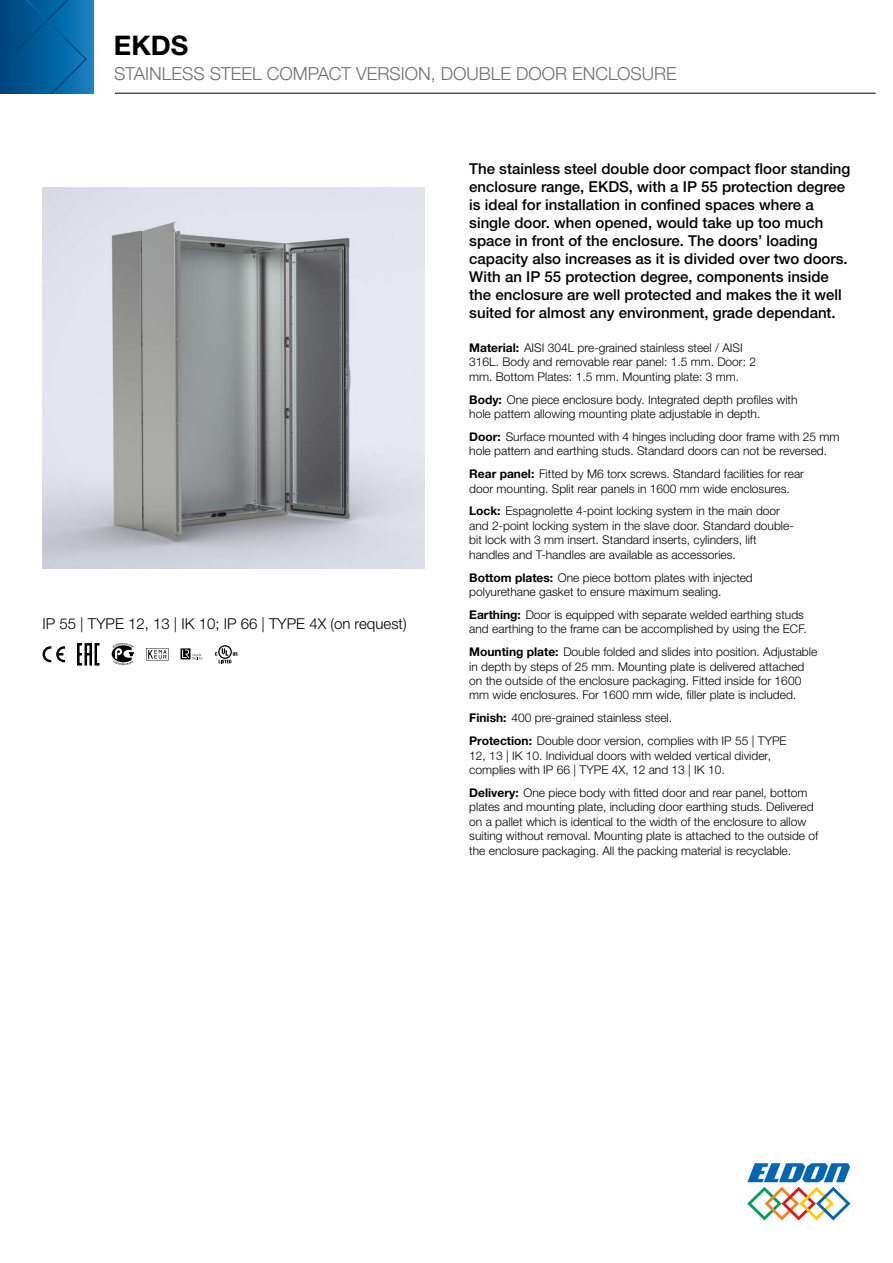
<style>
.page{position:relative;width:893px;height:1263px;background:#fff}
.page>*{position:absolute;margin:0;border:0;box-sizing:border-box;transform-origin:0 0}
.t1{font:700 27px "Helvetica Neue LTW1 G";color:#000}
.t2{font:300 18px "Helvetica Neue LTW1 G";color:#6d6e71}
.t3{font:500 15px/18px "Helvetica Neue LTW1 G";color:#000}
.t4{font:300 15px "Helvetica Neue LTW1 G";color:#000}
.t5{font:300 12px/14.4px "Helvetica Neue LTW1 G";color:#000}
.s1{font-weight:700}
</style>
<div class="page">
<svg style="left:747px;top:1163px;width:103px;height:57px"></svg>
<div style="left:0;top:0;width:93px;height:94px;background:#1f7fc0"></div>
<svg style="left:0;top:0;width:87px;height:94px;background:#035d9a"></svg>
<hr style="left:115px;top:93px;width:761px;height:1px;background:#000">
<img style="left:43px;top:187px;width:381px;height:382px">
<svg style="left:43px;top:646px;width:22px;height:16px"></svg>
<svg style="left:77px;top:643px;width:23px;height:22px"></svg>
<svg style="left:112px;top:643px;width:22px;height:22px"></svg>
<svg style="left:146px;top:648px;width:23px;height:12px"></svg>
<svg style="left:181px;top:648px;width:22px;height:12px"></svg>
<svg style="left:215px;top:645px;width:23px;height:18px"></svg>
<h1 class="t1" style="left:114px;top:29px;width:76px">EKDS</h1>
<h2 class="t2" style="left:114px;top:63px;width:564px">STAINLESS STEEL COMPACT VERSION, DOUBLE DOOR ENCLOSURE</h2>
<p class="t4" style="left:43px;top:614px;width:366px">IP 55 | TYPE 12, 13 | IK 10; IP 66 | TYPE 4X (on request)</p>
<p class="t3" style="left:469px;top:160px;width:383px">The stainless steel double door compact floor standing enclosure range, EKDS, with a IP 55 protection degree is ideal for installation in confined spaces where a single door. when opened, would take up too much space in front of the enclosure. The doors’ loading capacity also increases as it is divided over two doors.<br>With an IP 55 protection degree, components inside the enclosure are well protected and makes the it well suited for almost any environment, grade dependant.</p>
<p class="t5" style="left:469px;top:340px;width:288px"><span class="s1">Material:</span> AISI 304L pre-grained stainless steel / AISI<br>316L. Body and removable rear panel: 1.5 mm. Door: 2 mm. Bottom Plates: 1.5 mm. Mounting plate: 3 mm.</p>
<p class="t5" style="left:469px;top:392px;width:330px"><span class="s1">Body:</span> One piece enclosure body. Integrated depth profiles with hole pattern allowing mounting plate adjustable in depth.</p>
<p class="t5" style="left:469px;top:429px;width:372px"><span class="s1">Door:</span> Surface mounted with 4 hinges including door frame with 25 mm hole pattern and earthing studs. Standard doors can not be reversed.</p>
<p class="t5" style="left:469px;top:467px;width:336px"><span class="s1">Rear panel:</span> Fitted by M6 torx screws. Standard facilities for rear door mounting. Split rear panels in 1600 mm wide enclosures.</p>
<p class="t5" style="left:469px;top:504px;width:326px"><span class="s1">Lock:</span> Espagnolette 4-point locking system in the main door and 2-point locking system in the slave door. Standard double&shy;bit lock with 3 mm insert. Standard inserts, cylinders, lift handles and T-handles are available as accessories.</p>
<p class="t5" style="left:469px;top:570px;width:285px"><span class="s1">Bottom plates:</span> One piece bottom plates with injected polyurethane gasket to ensure maximum sealing.</p>
<p class="t5" style="left:469px;top:607px;width:339px"><span class="s1">Earthing:</span> Door is equipped with separate welded earthing studs and earthing to the frame can be accomplished by using the ECF.</p>
<p class="t5" style="left:469px;top:645px;width:349px"><span class="s1">Mounting plate:</span> Double folded and slides into position. Adjustable in depth by steps of 25 mm. Mounting plate is delivered attached on the outside of the enclosure packaging. Fitted inside for 1600 mm wide enclosures. For 1600 mm wide, filler plate is included.</p>
<p class="t5" style="left:469px;top:706px;width:319px;line-height:23px"><span class="s1">Finish:</span> 400 pre-grained stainless steel.<br><span class="s1">Protection:</span> Double door version, complies with IP 55 | TYPE</p>
<p class="t5" style="left:469px;top:748px;width:303px">12, 13 | IK 10. Individual doors with welded vertical divider, complies with IP 66 | TYPE 4X, 12 and 13 | IK 10.</p>
<p class="t5" style="left:469px;top:785px;width:350px"><span class="s1">Delivery:</span> One piece body with fitted door and rear panel, bottom plates and mounting plate, including door earthing studs. Delivered on a pallet which is identical to the width of the enclosure to allow suiting without removal. Mounting plate is attached to the outside of the enclosure packaging. All the packing material is recyclable.</p>
</div>
